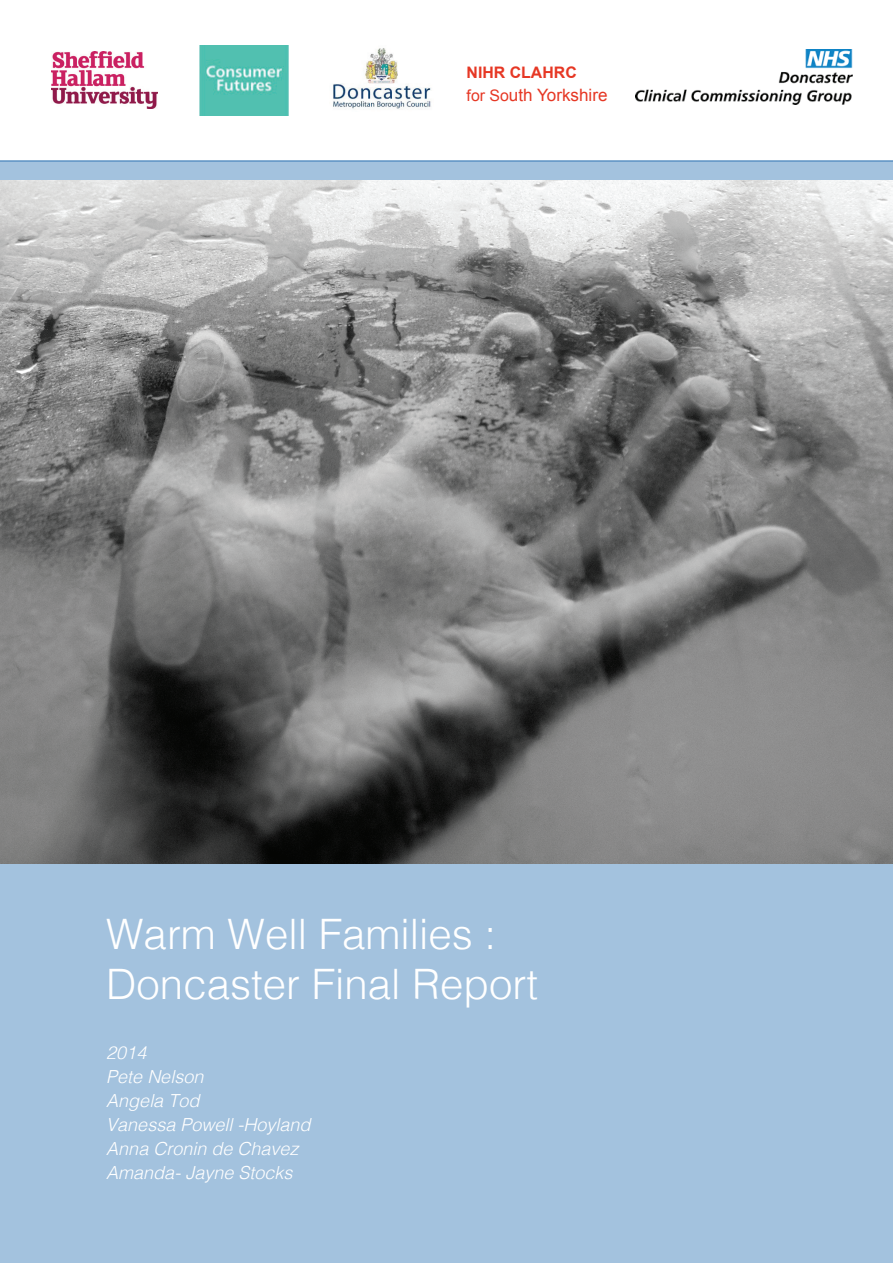
<style>
.page{position:relative;width:893px;height:1263px;background:#fff}
.page>*{position:absolute;margin:0;border:0;box-sizing:border-box;transform-origin:0 0}
.t1{font:300 42px/50.4px "Helvetica";color:#fff}
.t2{font:italic 300 18px/24px "Helvetica";color:#fff}
.t3{font:17.1px "Arial";color:#e63724}
.t4{font:700 15.9px "Arial";color:#e63724}
.s1{font-size:15.9px}
</style>
<div class="page">
<div style="left:0;top:161px;width:893px;height:1102px;background:#a3c2de"></div>
<hr style="left:0;top:160px;width:893px;height:1px;background:#679ac8">
<hr style="left:0;top:161px;width:893px;height:1px;background:#679ac8">
<img style="left:0;top:181px;width:893px;height:682px">
<img style="left:333px;top:48px;width:98px;height:62px">
<img style="left:636px;top:49px;width:217px;height:56px">
<img style="left:51px;top:51px;width:106px;height:57px">
<img style="left:200px;top:46px;width:89px;height:69px">
<p class="t4" style="left:467px;top:62px;width:112px">NIHR CLAHRC</p>
<p class="t3" style="left:467px;top:84px;width:142px"><span class="s1">for So</span>uth Yorkshire</p>
<h1 class="t1" style="left:106px;top:906px;width:433px">Warm Well Families :<br>Doncaster Final Report</h1>
<p class="t2" style="left:106px;top:1039px;width:206px">2014<br>Pete Nelson<br>Angela Tod<br>Vanessa Powell -Hoyland<br>Anna Cronin de Chavez<br>Amanda- Jayne Stocks</p>
</div>
